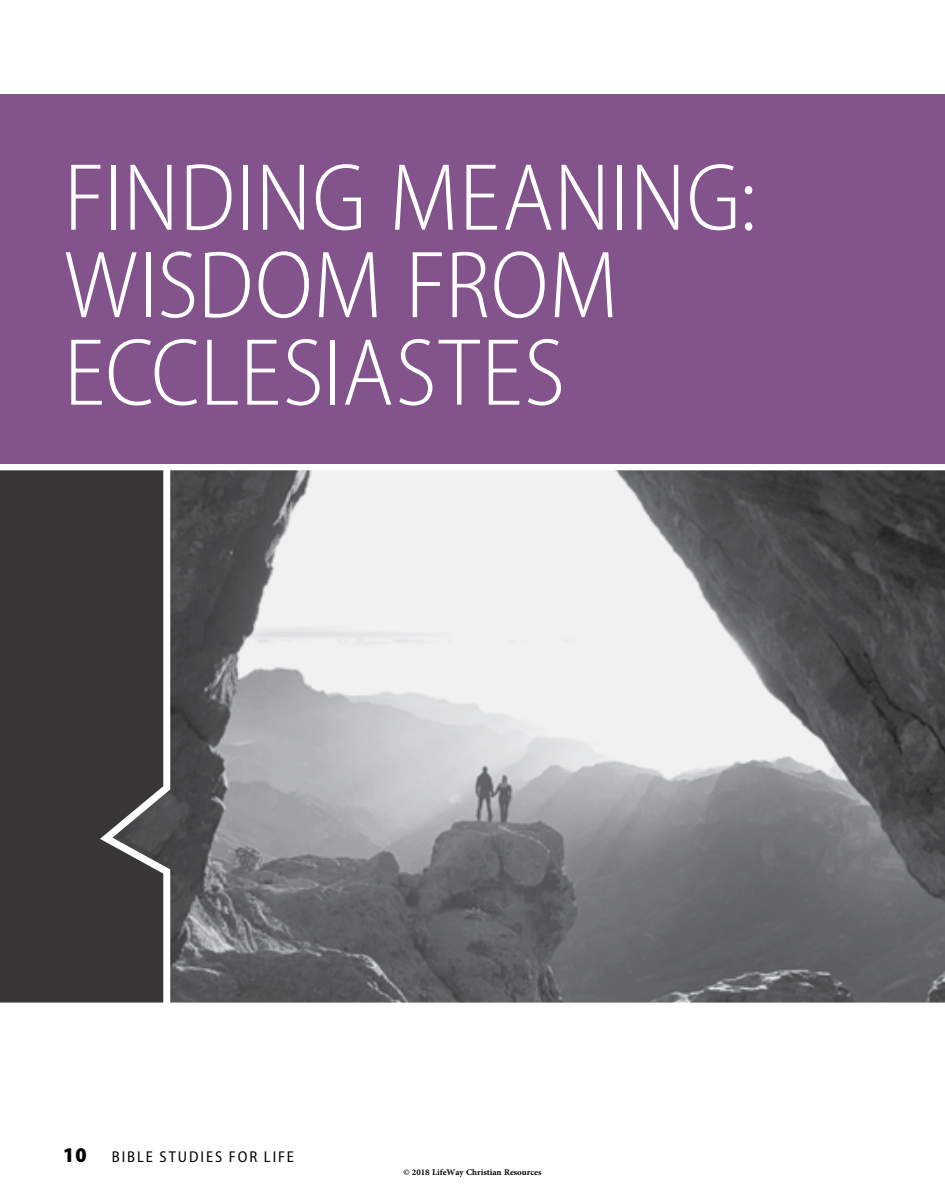
<style>
.page{position:relative;width:945px;height:1197px;background:#fff}
.page>*{position:absolute;margin:0;border:0;box-sizing:border-box;transform-origin:0 0}
.t1{font:300 semi-condensed 96.25px/87.5px "Myriad Pro";letter-spacing:.005em;color:#fff}
.t2{font:900 semi-condensed 21px "Myriad Pro";color:#000}
.t3{font:semi-condensed 15.75px "Myriad Pro";letter-spacing:.125em;color:#000}
.t4{font:700 12.25px "Adobe Arabic";color:#000}
</style>
<div class="page">
<div style="left:0;top:94px;width:945px;height:370px;background:#83538c"></div>
<div style="left:0;top:470px;width:112px;height:533px;background:#383637"></div>
<img style="left:112px;top:470px;width:833px;height:533px">
<p class="t1" style="left:64px;top:156px;width:694px">FINDING MEANING:<br>WISDOM FROM<br>ECCLESIASTES</p>
<p class="t2" style="left:63px;top:1143px;width:25px">10</p>
<p class="t3" style="left:112px;top:1149px;width:184px">BIBLE STUDIES FOR LIFE</p>
<p class="t4" style="left:403px;top:1164px;width:140px">© 2018 LifeWay Christian Resources</p>
</div>
